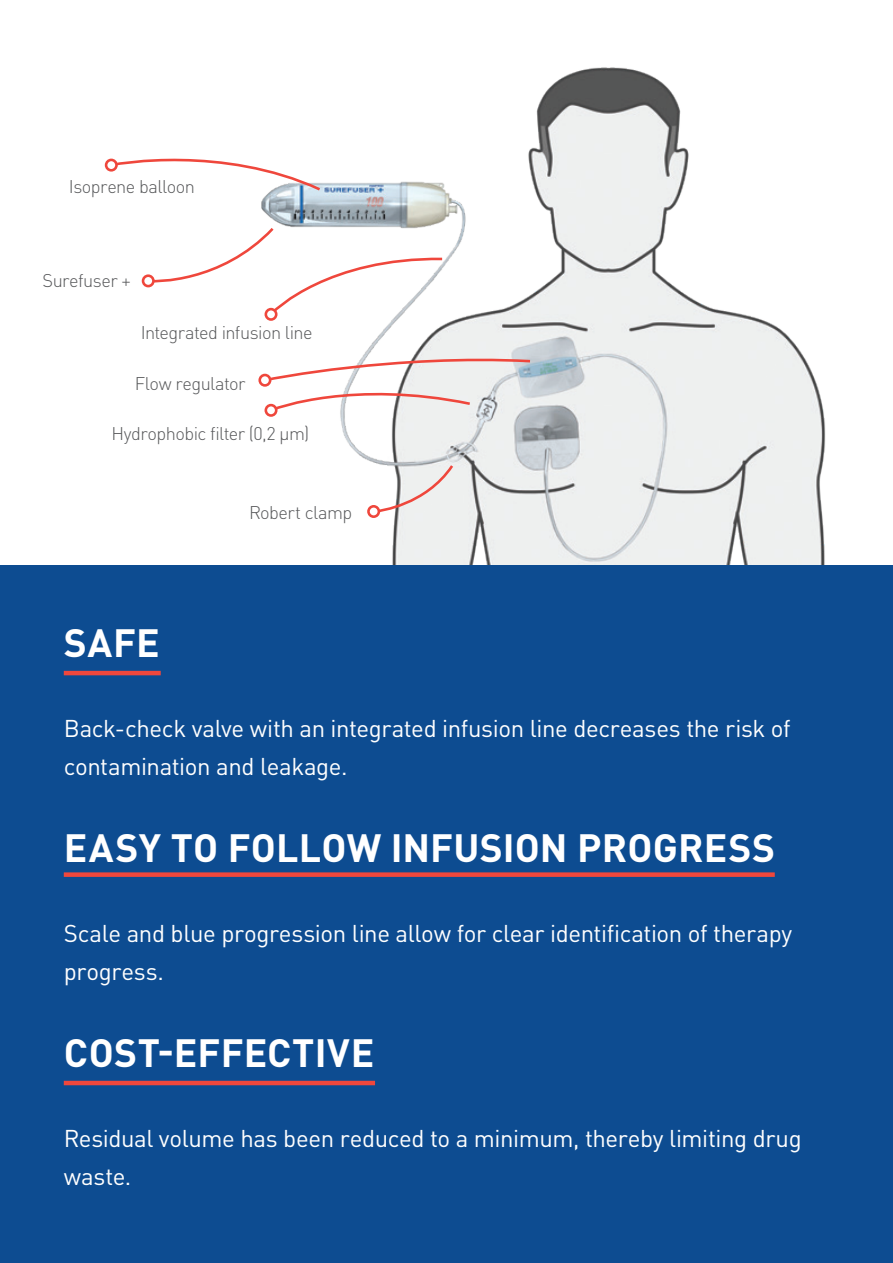
<style>
.page{position:relative;width:893px;height:1263px;background:#fff}
.page>*{position:absolute;margin:0;border:0;box-sizing:border-box;transform-origin:0 0}
.t1{font:700 39px "DIN Pro";letter-spacing:.005em;color:#fff}
.t2{font:24px/37.5px "DIN Pro";letter-spacing:-.015em;color:#fff}
.t3{font:300 18.15px "DIN Pro";letter-spacing:-.03em;color:#57585a}
</style>
<div class="page">
<img style="left:244px;top:67px;width:604px;height:499px">
<div style="left:0;top:566px;width:893px;height:697px;background:#0d4c91"></div>
<div style="left:142px;top:274px;width:13px;height:13px;border:3px solid #ef473c;border-radius:50%"></div>
<div style="left:265px;top:404px;width:12px;height:13px;border:3px solid #ef473c;border-radius:50%"></div>
<svg style="left:376px;top:462px;width:80px;height:51px"></svg>
<div style="left:367px;top:505px;width:13px;height:13px;border:3px solid #ef473c;border-radius:50%"></div>
<svg style="left:151px;top:225px;width:294px;height:88px"></svg>
<div style="left:265px;top:308px;width:12px;height:13px;border:3px solid #ef473c;border-radius:50%"></div>
<svg style="left:267px;top:354px;width:266px;height:57px"></svg>
<div style="left:258px;top:374px;width:13px;height:13px;border:3px solid #ef473c;border-radius:50%"></div>
<svg style="left:114px;top:145px;width:209px;height:48px"></svg>
<div style="left:105px;top:159px;width:13px;height:13px;border:3px solid #ef473c;border-radius:50%"></div>
<hr style="left:64px;top:671px;width:97px;height:4px;background:#ef473c">
<div style="left:64px;top:872px;width:711px;height:5px;background:#ef473c"></div>
<hr style="left:64px;top:1081px;width:311px;height:4px;background:#ef473c">
<p class="t3" style="left:69px;top:172px;width:128px">Isoprene balloon</p>
<p class="t3" style="left:43px;top:267px;width:90px">Surefuser +</p>
<p class="t3" style="left:141px;top:318px;width:173px">Integrated infusion line</p>
<p class="t3" style="left:135px;top:369px;width:112px">Flow regulator</p>
<p class="t3" style="left:111px;top:419px;width:200px">Hydrophobic filter (0,2 µm)</p>
<h1 class="t1" style="left:64px;top:610px;width:97px">SAFE</h1>
<p class="t3" style="left:249px;top:499px;width:105px">Robert clamp</p>
<p class="t2" style="left:64px;top:707px;width:728px">Back-check valve with an integrated infusion line decreases the risk of contamination and leakage.</p>
<h1 class="t1" style="left:64px;top:815px;width:713px">EASY TO FOLLOW INFUSION PROGRESS</h1>
<p class="t2" style="left:64px;top:912px;width:730px">Scale and blue progression line allow for clear identification of therapy progress.</p>
<h1 class="t1" style="left:64px;top:1021px;width:312px">COST-EFFECTIVE</h1>
<p class="t2" style="left:64px;top:1117px;width:739px">Residual volume has been reduced to a minimum, thereby limiting drug waste.</p>
</div>
